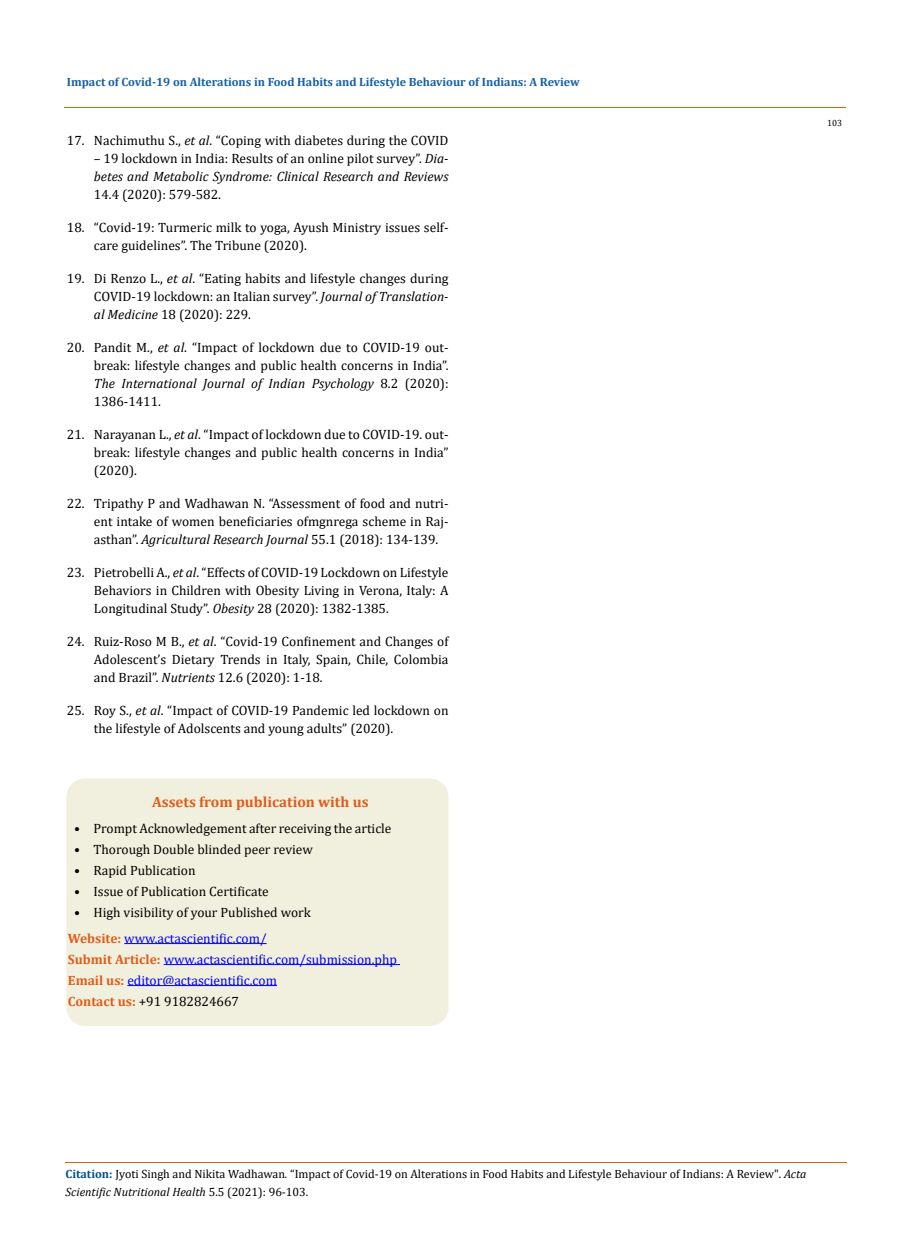
<style>
.page{position:relative;width:917px;height:1260px;background:#fff}
.page>*{position:absolute;margin:0;border:0;box-sizing:border-box;transform-origin:0 0}
.t1{font:700 15px "Cambria";color:#e05d1a}
.t2{font:13.5px/18px "Cambria";color:#000;text-align:justify}
.t3{font:13.5px/21px "Cambria";color:#00f}
.t4{font:italic 13.5px/18px "Cambria";color:#000}
.t5{font:12px/18px "Cambria";color:#000}
.t6{font:700 12px "Cambria";color:#1560a6}
.t7{font:9px "Cambria";color:#000}
.s1{font-style:italic}
.s2{font-style:normal}
.s3{font-weight:700;color:#e05d1a}
.s4{color:#000}
.s5{font-weight:700;color:#035089}
</style>
<div class="page">
<div style="left:67px;top:779px;width:381px;height:246px;background:#f1f0de;border-radius:18px"></div>
<div style="left:66px;top:778px;width:382px;height:248px;border:2px solid #f1f0de;border-radius:18px"></div>
<hr style="left:124px;top:943px;width:143px;height:1px;background:#00f">
<hr style="left:164px;top:964px;width:236px;height:1px;background:#00f">
<hr style="left:127px;top:985px;width:150px;height:1px;background:#00f">
<hr style="left:64px;top:108px;width:781px;height:1px;background:#e05d1a">
<hr style="left:65px;top:1162px;width:782px;height:1px;background:#e05d1a">
<p class="t6" style="left:67px;top:73px;width:514px">Impact of Covid-19 on Alterations in Food Habits and Lifestyle Behaviour of Indians: A Review</p>
<p class="t2" style="left:67px;top:132px;width:383px">17. Nachimuthu S., <span class="s1">et al</span>. “Coping with diabetes during the COVID</p>
<p class="t4" style="left:94px;top:149px;width:356px"><span class="s2">– 19 lockdown in India: Results of an online pilot survey”.</span> Dia&shy;betes and Metabolic Syndrome: Clinical Research and Reviews</p>
<p class="t2" style="left:94px;top:186px;width:129px">14.4 (2020): 579-582.</p>
<p class="t2" style="left:94px;top:219px;width:356px;text-indent:-27px">18. “Covid-19: Turmeric milk to yoga, Ayush Ministry issues self&shy;care guidelines”. The Tribune (2020).</p>
<p class="t2" style="left:94px;top:270px;width:356px;text-indent:-27px">19. Di Renzo L., <span class="s1">et al</span>. “Eating habits and lifestyle changes during COVID-19 lockdown: an Italian survey”. <span class="s1">Journal of Translation&shy;al Medicine</span> 18 (2020): 229.</p>
<p class="t2" style="left:94px;top:339px;width:356px;text-indent:-27px">20. Pandit M., <span class="s1">et al</span>. “Impact of lockdown due to COVID-19 out&shy;break: lifestyle changes and public health concerns in India”.<br><span class="s1">The International Journal of Indian Psychology</span> 8.2 (2020):<br>1386-1411.</p>
<p class="t2" style="left:94px;top:426px;width:356px;text-indent:-27px">21. Narayanan L., <span class="s1">et al</span>. “Impact of lockdown due to COVID-19. out&shy;break: lifestyle changes and public health concerns in India” (2020).</p>
<p class="t2" style="left:94px;top:495px;width:356px;text-indent:-27px">22. Tripathy P and Wadhawan N. “Assessment of food and nutri&shy;ent intake of women beneficiaries ofmgnrega scheme in Raj&shy;asthan”. <span class="s1">Agricultural Research Journal</span> 55.1 (2018): 134-139.</p>
<p class="t2" style="left:94px;top:564px;width:356px;text-indent:-27px">23. Pietrobelli A., <span class="s1">et al</span>. “Effects of COVID-19 Lockdown on Lifestyle Behaviors in Children with Obesity Living in Verona, Italy: A Longitudinal Study”. <span class="s1">Obesity</span> 28 (2020): 1382-1385.</p>
<p class="t2" style="left:94px;top:633px;width:356px;text-indent:-27px">24. Ruiz-Roso M B., <span class="s1">et al</span>. “Covid-19 Confinement and Changes of Adolescent’s Dietary Trends in Italy, Spain, Chile, Colombia and Brazil”. <span class="s1">Nutrients</span> 12.6 (2020): 1-18.</p>
<p class="t2" style="left:94px;top:702px;width:356px;text-indent:-27px">25. Roy S., <span class="s1">et al</span>. “Impact of COVID-19 Pandemic led lockdown on the lifestyle of Adolscents and young adults” (2020).</p>
<p class="t1" style="left:152px;top:792px;width:218px">Assets from publication with us</p>
<p class="t2" style="left:74px;top:819px;width:319px">• Prompt Acknowledgement after receiving the article</p>
<p class="t2" style="left:74px;top:840px;width:240px">• Thorough Double blinded peer review</p>
<p class="t2" style="left:74px;top:861px;width:123px">• Rapid Publication</p>
<p class="t2" style="left:74px;top:882px;width:196px">• Issue of Publication Certificate</p>
<p class="t2" style="left:74px;top:903px;width:238px">• High visibility of your Published work</p>
<p class="t3" style="left:68px;top:928px;width:330px"><span class="s3">Website:</span> www.actascientific.com/<br><span class="s3">Submit Article:</span> www.actascientific.com/submission.php <span class="s3">Email us:</span> editor@actascientific.com<br><span class="s3">Contact us:</span> <span class="s4">+91 9182824667</span></p>
<p class="t7" style="left:827px;top:118px;width:16px">103</p>
<p class="t5" style="left:65px;top:1165px;width:742px"><span class="s5">Citation:</span> Jyoti Singh and Nikita Wadhawan<span class="s1">.</span> “Impact of Covid-19 on Alterations in Food Habits and Lifestyle Behaviour of Indians: A Review". <span class="s1">Acta<br>Scientific Nutritional Health</span> 5.5 (2021): 96-103.</p>
</div>
